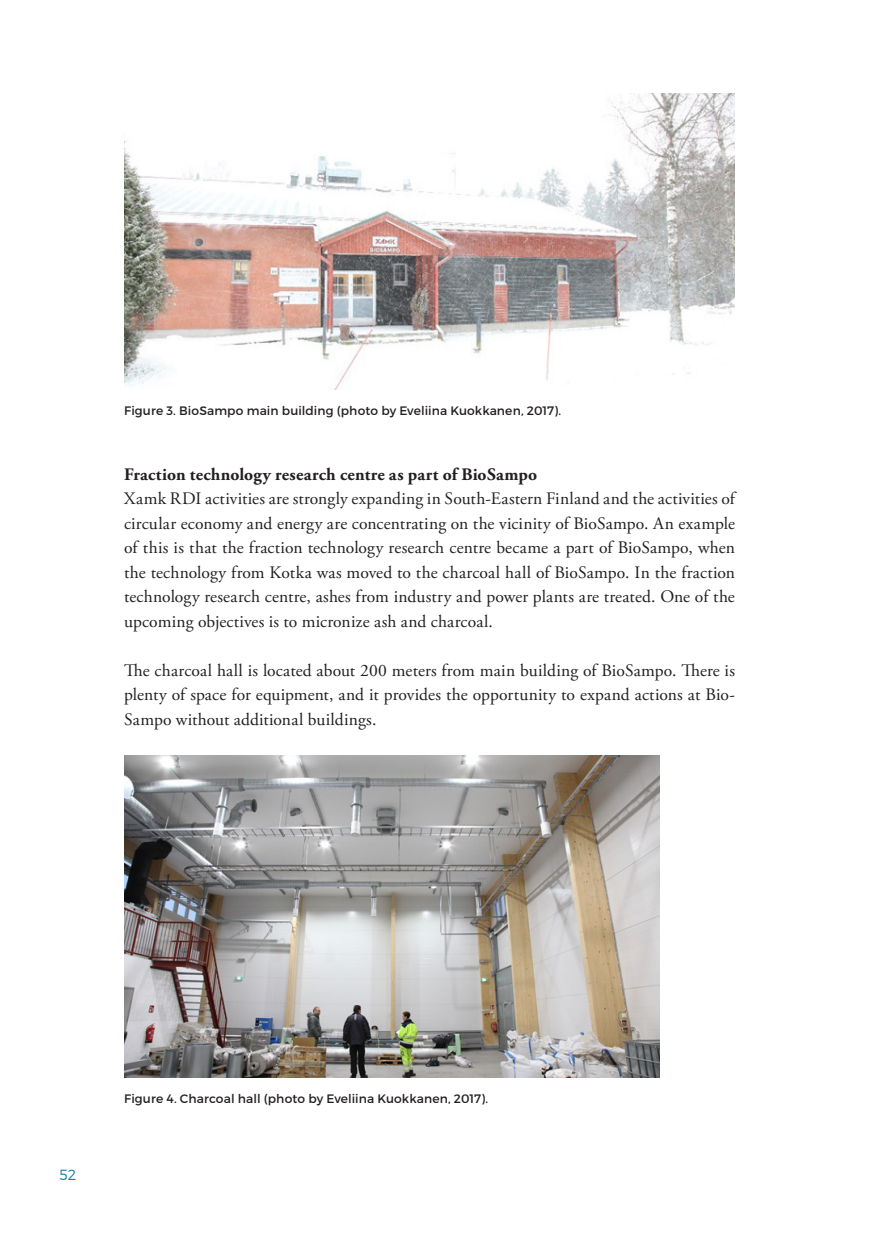
<style>
.page{position:relative;width:874px;height:1241px;background:#fff}
.page>*{position:absolute;margin:0;border:0;box-sizing:border-box;transform-origin:0 0}
.t1{font:17.5px/24.5px "Adobe Garamond Pro";letter-spacing:.01em;color:#231f20;text-align:justify}
.t2{font:700 17.5px "Adobe Garamond Pro";letter-spacing:.015em;color:#231f20}
.t3{font:300 14.7px "Montserrat";color:#1581aa}
.t4{font:12.25px "Montserrat";letter-spacing:.01em;color:#231f20}
</style>
<div class="page">
<img style="left:124px;top:93px;width:610px;height:296px">
<img style="left:124px;top:755px;width:535px;height:322px">
<p class="t4" style="left:124px;top:403px;width:438px">Figure 3. BioSampo main building (photo by Eveliina Kuokkanen, 2017).</p>
<p class="t2" style="left:124px;top:464px;width:414px">Fraction technology research centre as part of BioSampo</p>
<p class="t1" style="left:124px;top:487px;width:612px">Xamk RDI activities are strongly expanding in South-Eastern Finland and the activities of circular economy and energy are concentrating on the vicinity of BioSampo. An example of this is that the fraction technology research centre became a part of BioSampo, when the technology from Kotka was moved to the charcoal hall of BioSampo. In the fraction technology research centre, ashes from industry and power plants are treated. One of the upcoming objectives is to micronize ash and charcoal.</p>
<p class="t1" style="left:124px;top:658px;width:612px">The charcoal hall is located about 200 meters from main building of BioSampo. There is plenty of space for equipment, and it provides the opportunity to expand actions at Bio-Sampo without additional buildings.</p>
<p class="t3" style="left:60px;top:1165px;width:18px">52</p>
<p class="t4" style="left:124px;top:1090px;width:365px">Figure 4. Charcoal hall (photo by Eveliina Kuokkanen, 2017).</p>
</div>
